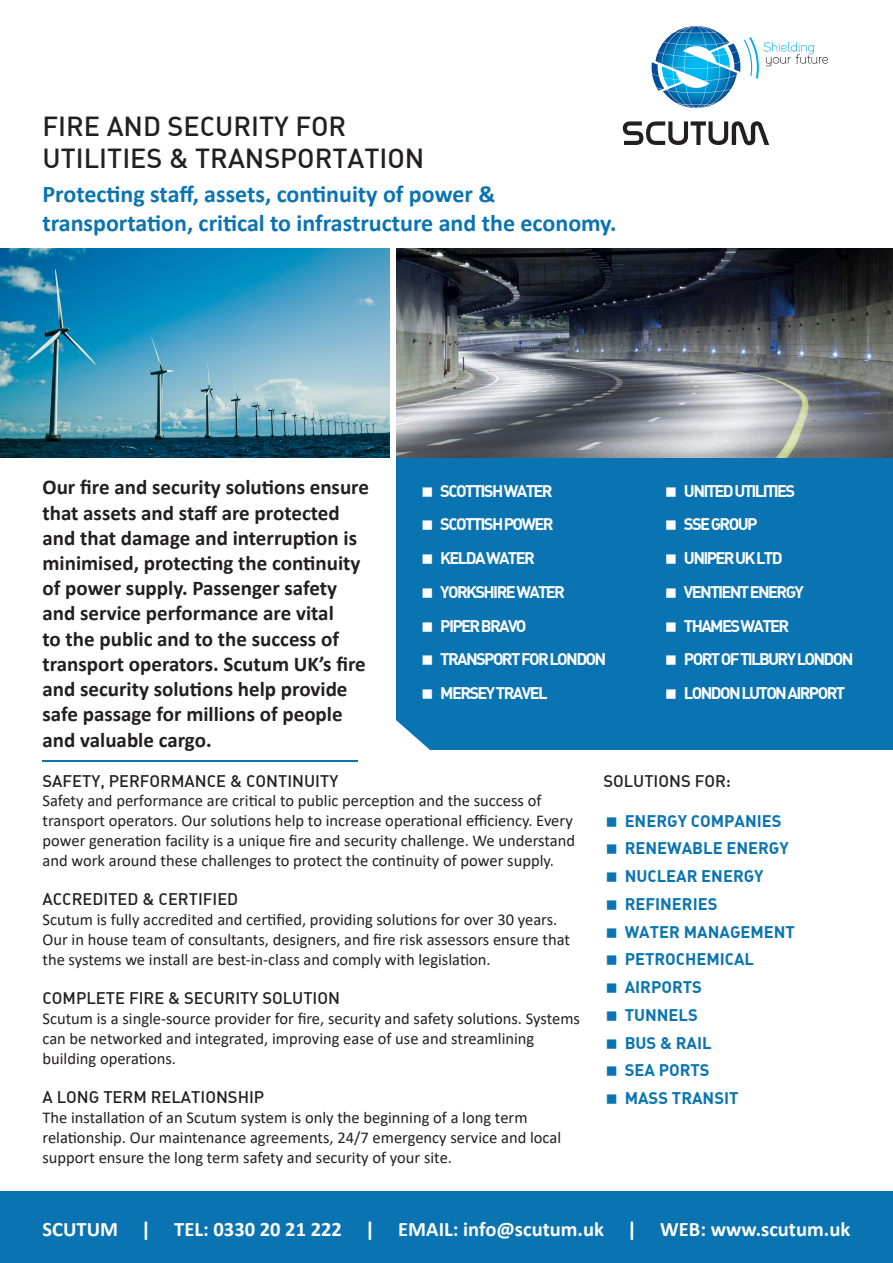
<style>
.page{position:relative;width:893px;height:1263px;background:#fff}
.page>*{position:absolute;margin:0;border:0;box-sizing:border-box;transform-origin:0 0}
.t1{font:500 27px "DIN Alternate";color:#231f20}
.t2{font:700 24px/28.8px "Calibri";color:#0a74b2}
.t3{font:700 21px/25.2px "Calibri";color:#231f20}
.t4{font:700 20.55px "Calibri";color:#fff}
.t5{font:16.5px/19.8px "Calibri";color:#231f20}
.Paragraph_Style_1{font:700 16.5px "DIN Alternate";letter-spacing:-.1em;color:#fff}
.HEADERS_copy{font:700 16.5px "DIN Alternate";color:#0a74b2}
.t6{font:500 16.5px "DIN Alternate";color:#231f20}
</style>
<div class="page">
<div style="left:396px;top:457px;width:497px;height:292px;background:#0a74b2"></div>
<img style="left:396px;top:249px;width:497px;height:208px">
<img style="left:0;top:249px;width:390px;height:208px">
<div style="left:0;top:1192px;width:893px;height:71px;background:#0a74b2"></div>
<hr style="left:43px;top:760px;width:315px;height:1px;background:#0a74b2">
<svg style="left:623px;top:121px;width:146px;height:24px"></svg>
<svg style="left:652px;top:26px;width:176px;height:82px"></svg>
<svg style="left:396px;top:720px;width:90px;height:30px"></svg>
<p class="t1" style="left:43px;top:109px;width:305px">FIRE AND SECURITY FOR</p>
<p class="t1" style="left:43px;top:141px;width:383px">UTILITIES &amp; TRANSPORTATION</p>
<p class="t2" style="left:43px;top:180px;width:576px">Protecting staff, assets, continuity of power &amp; transportation, critical to infrastructure and the economy.</p>
<p class="t3" style="left:43px;top:475px;width:328px">Our fire and security solutions ensure that assets and staff are protected and that damage and interruption is minimised, protecting the continuity of power supply. Passenger safety and service performance are vital<br>to the public and to the success of transport operators. Scutum UK’s fire and security solutions help provide safe passage for millions of people and valuable cargo.</p>
<p class="Paragraph_Style_1" style="left:440px;top:480px;width:114px">SCOTTISH WATER</p>
<p class="Paragraph_Style_1" style="left:440px;top:514px;width:115px">SCOTTISH POWER</p>
<p class="Paragraph_Style_1" style="left:440px;top:547px;width:96px">KELDA WATER</p>
<p class="Paragraph_Style_1" style="left:440px;top:581px;width:126px">YORKSHIRE WATER</p>
<p class="Paragraph_Style_1" style="left:440px;top:615px;width:88px">PIPER BRAVO</p>
<p class="Paragraph_Style_1" style="left:440px;top:649px;width:167px">TRANSPORT FOR LONDON</p>
<p class="Paragraph_Style_1" style="left:440px;top:682px;width:109px">MERSEY TRAVEL</p>
<p class="Paragraph_Style_1" style="left:684px;top:480px;width:113px">UNITED UTILITIES</p>
<p class="Paragraph_Style_1" style="left:684px;top:514px;width:75px">SSE GROUP</p>
<p class="Paragraph_Style_1" style="left:684px;top:547px;width:100px">UNIPER UK LTD</p>
<p class="Paragraph_Style_1" style="left:684px;top:581px;width:122px">VENTIENT ENERGY</p>
<p class="Paragraph_Style_1" style="left:684px;top:615px;width:107px">THAMES WATER</p>
<p class="Paragraph_Style_1" style="left:684px;top:649px;width:171px">PORT OF TILBURY LONDON</p>
<p class="Paragraph_Style_1" style="left:684px;top:682px;width:163px">LONDON LUTON AIRPORT</p>
<p class="t6" style="left:43px;top:770px;width:297px">SAFETY, PERFORMANCE &amp; CONTINUITY</p>
<p class="t5" style="left:43px;top:791px;width:534px">Safety and performance are critical to public perception and the success of transport operators. Our solutions help to increase operational efficiency. Every power generation facility is a unique fire and security challenge. We understand and work around these challenges to protect the continuity of power supply.</p>
<p class="t6" style="left:43px;top:889px;width:197px">ACCREDITED &amp; CERTIFIED</p>
<p class="t5" style="left:43px;top:909px;width:529px">Scutum is fully accredited and certified, providing solutions for over 30 years.<br>Our in house team of consultants, designers, and fire risk assessors ensure that the systems we install are best-in-class and comply with legislation.</p>
<p class="t6" style="left:43px;top:988px;width:299px">COMPLETE FIRE &amp; SECURITY SOLUTION</p>
<p class="t5" style="left:43px;top:1008px;width:539px">Scutum is a single-source provider for fire, security and safety solutions. Systems can be networked and integrated, improving ease of use and streamlining building operations.</p>
<p class="t6" style="left:43px;top:1087px;width:223px">A LONG TERM RELATIONSHIP</p>
<p class="t5" style="left:43px;top:1107px;width:520px">The installation of an Scutum system is only the beginning of a long term relationship. Our maintenance agreements, 24/7 emergency service and local support ensure the long term safety and security of your site.</p>
<p class="t6" style="left:603px;top:770px;width:129px">SOLUTIONS FOR:</p>
<p class="HEADERS_copy" style="left:625px;top:810px;width:158px">ENERGY COMPANIES</p>
<p class="HEADERS_copy" style="left:625px;top:838px;width:166px">RENEWABLE ENERGY</p>
<p class="HEADERS_copy" style="left:625px;top:865px;width:141px">NUCLEAR ENERGY</p>
<p class="HEADERS_copy" style="left:625px;top:893px;width:94px">REFINERIES</p>
<p class="HEADERS_copy" style="left:625px;top:921px;width:172px">WATER MANAGEMENT</p>
<p class="HEADERS_copy" style="left:625px;top:949px;width:131px">PETROCHEMICAL</p>
<p class="HEADERS_copy" style="left:625px;top:976px;width:79px">AIRPORTS</p>
<p class="HEADERS_copy" style="left:625px;top:1004px;width:75px">TUNNELS</p>
<p class="HEADERS_copy" style="left:625px;top:1032px;width:89px">BUS &amp; RAIL</p>
<p class="HEADERS_copy" style="left:625px;top:1060px;width:87px">SEA PORTS</p>
<p class="HEADERS_copy" style="left:625px;top:1087px;width:115px">MASS TRANSIT</p>
<p class="t4" style="left:43px;top:1214px;width:809px">SCUTUM | TEL: 0330 20 21 222 | EMAIL: info@scutum.uk | WEB: www.scutum.uk</p>
</div>
